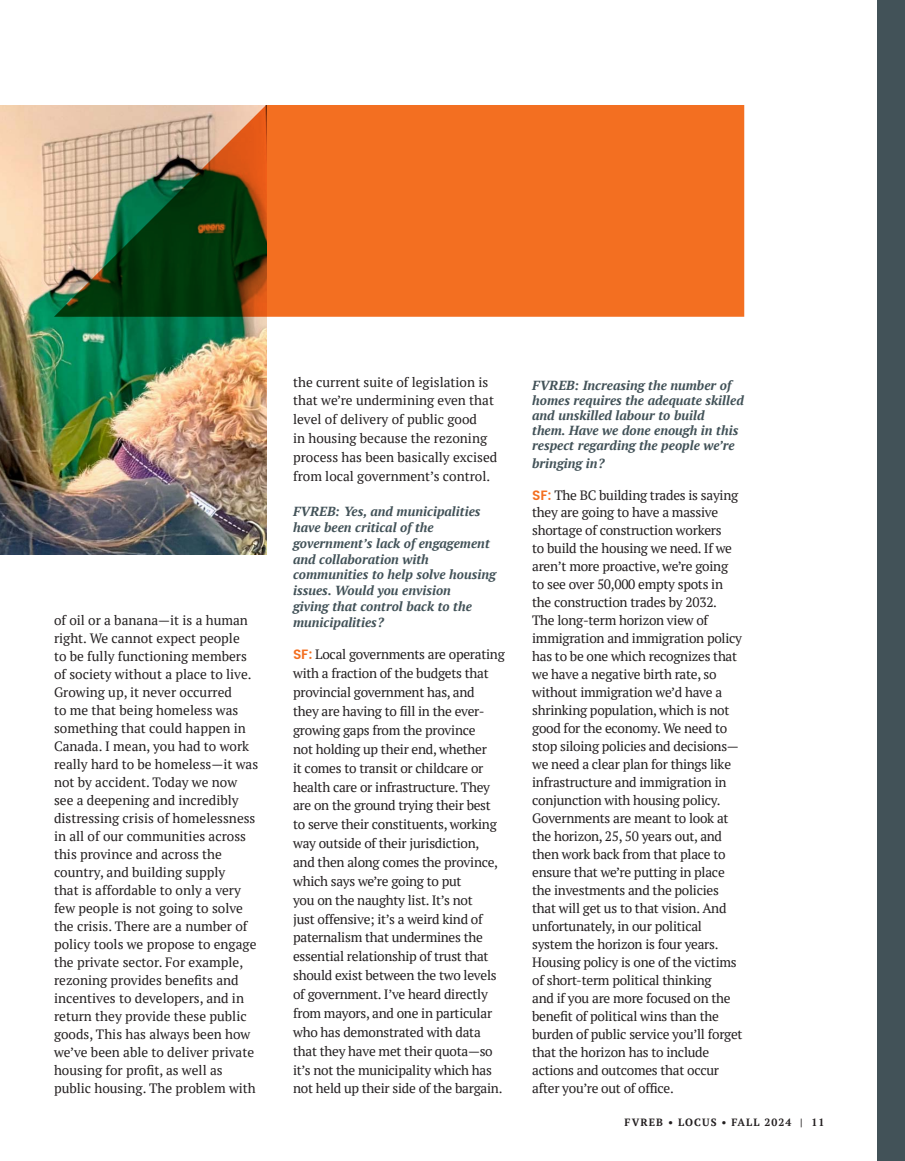
<style>
.page{position:relative;width:905px;height:1161px;background:#fff}
.page>*{position:absolute;margin:0;border:0;box-sizing:border-box;transform-origin:0 0}
.Interview_Answers{font:13.5px/18px "PT Serif";letter-spacing:-.02em;color:#231f20}
.Interview_Answers-2{font:13.5px/18px "PT Serif";color:#231f20}
.Interview_Questions{font:italic 700 13.2px/15.9px "PT Serif";color:#425258}
.Running_Section_Header{font:700 10.5px "PT Serif";letter-spacing:.1em;color:#231f20}
.s1{font-family:"Poppins";font-weight:600;color:#f36f21}
</style>
<div class="page">
<img style="left:0;top:105px;width:266px;height:450px">
<svg style="left:54px;top:105px;width:690px;height:212px;fill:#f36f21"></svg>
<div style="left:878px;top:0;width:26px;height:1161px;background:#425258"></div>
<p class="Interview_Answers-2" style="left:54px;top:612px;width:206px">of oil or a banana—it is a human right. We cannot expect people<br>to be fully functioning members of society without a place to live.<br>Growing up, it never occurred<br>to me that being homeless was something that could happen in<br>Canada. I mean, you had to work really hard to be homeless—it was not by accident. Today we now see a deepening and incredibly distressing crisis of homelessness in all of our communities across this province and across the country, and building supply<br>that is affordable to only a very few people is not going to solve the crisis. There are a number of policy tools we propose to engage the private sector. For example, rezoning provides benefits and incentives to developers, and in return they provide these public goods, This has always been how we’ve been able to deliver private housing for profit, as well as public housing. The problem with</p>
<p class="Interview_Answers-2" style="left:293px;top:372px;width:206px;line-height:18.9px">the current suite of legislation is that we’re undermining even that level of delivery of public good<br>in housing because the rezoning process has been basically excised from local government’s control.</p>
<p class="Interview_Questions" style="left:293px;top:503px;width:204px">FVREB: Yes, and municipalities have been critical of the government’s lack of engagement and collaboration with communities to help solve housing issues. Would you envision<br>giving that control back to the municipalities?</p>
<p class="Interview_Answers" style="left:293px;top:645px;width:213px;line-height:18.9px"><span class="s1">SF:</span> Local governments are operating with a fraction of the budgets that provincial government has, and<br>they are having to fill in the ever&shy;growing gaps from the province<br>not holding up their end, whether<br>it comes to transit or childcare or health care or infrastructure. They are on the ground trying their best to serve their constituents, working way outside of their jurisdiction,<br>and then along comes the province, which says we’re going to put<br>you on the naughty list. It’s not<br>just offensive; it’s a weird kind of paternalism that undermines the essential relationship of trust that should exist between the two levels of government. I’ve heard directly from mayors, and one in particular who has demonstrated with data that they have met their quota—so it’s not the municipality which has not held up their side of the bargain.</p>
<p class="Interview_Questions" style="left:532px;top:378px;width:213px;line-height:15px">FVREB: Increasing the number of homes requires the adequate skilled and unskilled labour to build<br>them. Have we done enough in this respect regarding the people we’re</p>
<p class="Interview_Questions" style="left:532px;top:455px;width:74px">bringing in?</p>
<p class="Interview_Answers" style="left:532px;top:486px;width:212px"><span class="s1">SF:</span> The BC building trades is saying they are going to have a massive shortage of construction workers<br>to build the housing we need. If we aren’t more proactive, we’re going to see over 50,000 empty spots in the construction trades by 2032.<br>The long-term horizon view of immigration and immigration policy has to be one which recognizes that we have a negative birth rate, so without immigration we’d have a shrinking population, which is not good for the economy. We need to stop siloing policies and decisions— we need a clear plan for things like infrastructure and immigration in conjunction with housing policy.<br>Governments are meant to look at the horizon, 25, 50 years out, and then work back from that place to ensure that we’re putting in place the investments and the policies that will get us to that vision. And unfortunately, in our political system the horizon is four years.<br>Housing policy is one of the victims of short-term political thinking<br>and if you are more focused on the benefit of political wins than the burden of public service you’ll forget that the horizon has to include actions and outcomes that occur after you’re out of office.</p>
<p class="Running_Section_Header" style="left:624px;top:1116px;width:201px">FVREB • LOCUS • FALL 2024 | 11</p>
</div>
